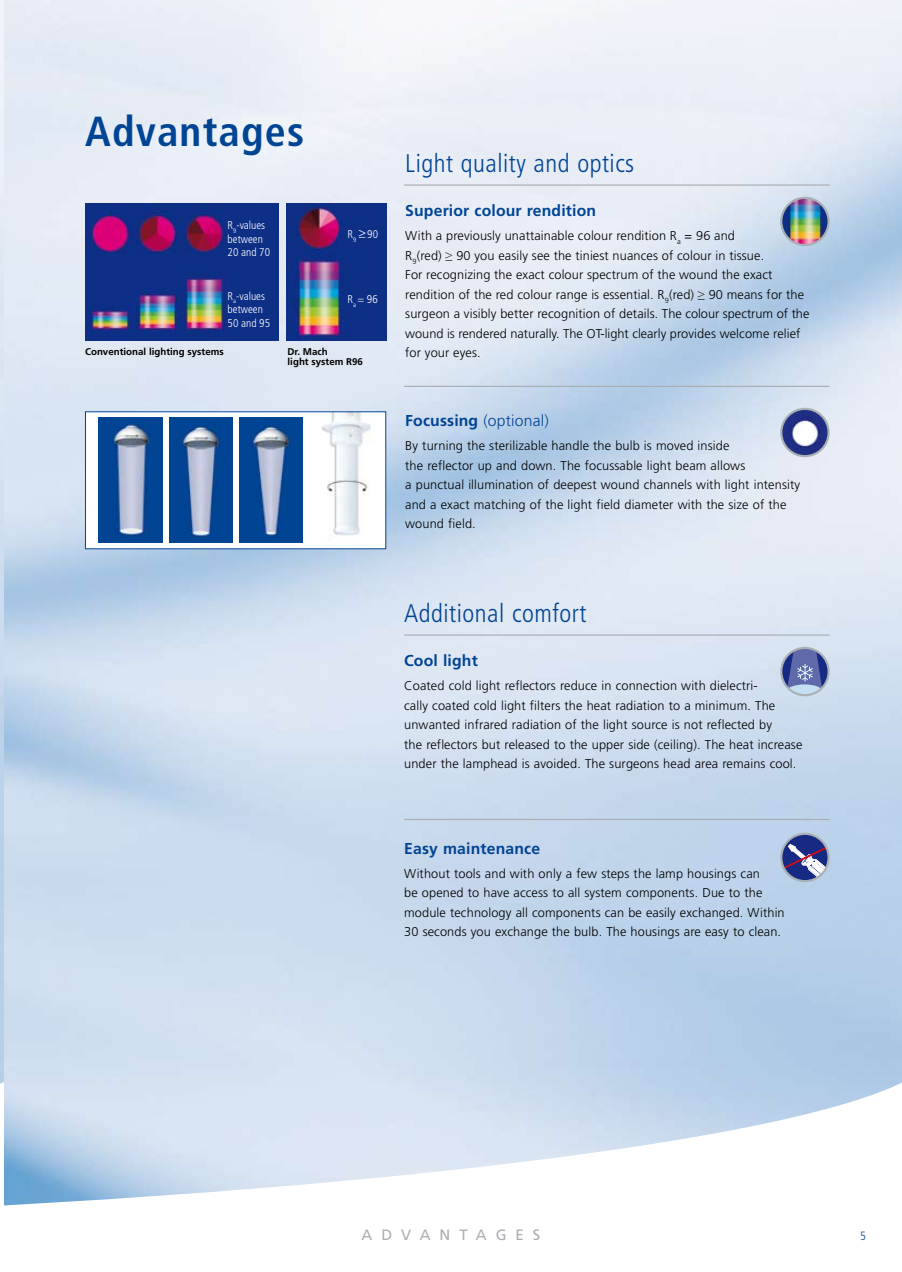
<style>
.page{position:relative;width:902px;height:1272px;background:#fff}
.page>*{position:absolute;margin:0;border:0;box-sizing:border-box;transform-origin:0 0}
.t1{font:700 condensed 42px "Frutiger";letter-spacing:.03em;color:#004494}
.t2{font:300 condensed 25.5px "Frutiger";letter-spacing:.02em;color:#004494}
.t3{font:700 15.75px "Frutiger";letter-spacing:.01em;color:#004494}
.t4{font:300 15.75px "Frutiger";letter-spacing:.01em;color:#004494}
.t5{font:15px "Frutiger";letter-spacing:.6em;color:#aaafb3}
.t6{font:300 12.75px/19.5px "Frutiger";letter-spacing:.01em;color:#000}
.t7{font:300 condensed 12px "Frutiger";color:#004494}
.t8{font:300 condensed 11.25px/13.5px "Frutiger";color:#fff}
.t9{font:700 9.75px/10.2px "Frutiger";color:#000}
.s1{font-family:"Times New Roman";font-weight:400}
.s2{font-weight:700}
</style>
<div class="page">
<img style="left:4px;top:0;width:897px;height:900px">
<svg style="left:0;top:900px;width:901px;height:306px;background:#cedeef"></svg>
<img style="left:85px;top:203px;width:194px;height:137px">
<img style="left:286px;top:204px;width:100px;height:137px">
<img style="left:781px;top:409px;width:47px;height:47px;border-radius:50%">
<div style="left:780px;top:408px;width:49px;height:49px;border:2px solid #aaafb3;border-radius:50%"></div>
<hr style="left:404px;top:184px;width:425px;height:2px;background:#aaafb3">
<hr style="left:404px;top:386px;width:425px;height:1px;background:#aaafb3">
<hr style="left:404px;top:818px;width:425px;height:2px;background:#aaafb3">
<hr style="left:404px;top:634px;width:425px;height:1px;background:#aaafb3">
<svg style="left:781px;top:648px;width:47px;height:47px"></svg>
<svg style="left:786px;top:648px;width:36px;height:47px;background:#7582b7"></svg>
<div style="left:780px;top:647px;width:49px;height:49px;border:2px solid #aaafb3;border-radius:50%"></div>
<svg style="left:781px;top:833px;width:47px;height:48px"></svg>
<svg style="left:781px;top:842px;width:47px;height:36px;background:#6467a1"></svg>
<div style="left:780px;top:832px;width:49px;height:50px;border:2px solid #aaafb3;border-radius:50%"></div>
<img style="left:781px;top:198px;width:47px;height:47px;border-radius:50%">
<div style="left:780px;top:197px;width:49px;height:49px;border:2px solid #aaafb3;border-radius:50%"></div>
<div style="left:85px;top:412px;width:301px;height:137px;background:#fff"></div>
<img style="left:321px;top:413px;width:50px;height:126px">
<img style="left:99px;top:417px;width:63px;height:125px">
<img style="left:169px;top:417px;width:63px;height:125px">
<img style="left:239px;top:417px;width:64px;height:125px">
<h1 class="t1" style="left:85px;top:107px;width:220px">Advantages</h1>
<p class="t8" style="left:228px;top:219px;width:44px">R<sub>9</sub>-values between<br>20 and 70</p>
<p class="t8" style="left:228px;top:289px;width:44px">R<sub>a</sub>-values between<br>50 and 95</p>
<p class="t8" style="left:347px;top:227px;width:32px">R<sub>9</sub> ≥90</p>
<p class="t8" style="left:347px;top:293px;width:32px">R<sub>a</sub> = 96</p>
<p class="t9" style="left:85px;top:347px;width:140px">Conventional lighting systems</p>
<p class="t9" style="left:287px;top:347px;width:77px">Dr. Mach<br>light system R96</p>
<h2 class="t2" style="left:405px;top:149px;width:230px">Light quality and optics</h2>
<p class="t3" style="left:405px;top:201px;width:192px">Superior colour rendition</p>
<p class="t6" style="left:405px;top:226px;width:405px">With a previously unattainable colour rendition R<sub>a</sub> = 96 and<br>R<sub>9</sub>(red) <span class="s1">≥</span> 90 you easily see the tiniest nuances of colour in tissue.<br>For recognizing the exact colour spectrum of the wound the exact rendition of the red colour range is essential. R<sub>9</sub>(red) <span class="s1">≥</span> 90 means for the surgeon a visibly better recognition of details. The colour spectrum of the wound is rendered naturally. The OT-light clearly provides welcome relief for your eyes.</p>
<p class="t4" style="left:405px;top:412px;width:145px"><span class="s2">Focussing</span> (optional)</p>
<p class="t6" style="left:405px;top:436px;width:396px">By turning the sterilizable handle the bulb is moved inside<br>the reflector up and down. The focussable light beam allows<br>a punctual illumination of deepest wound channels with light intensity and a exact matching of the light field diameter with the size of the wound field.</p>
<h2 class="t2" style="left:404px;top:599px;width:184px">Additional comfort</h2>
<p class="t3" style="left:404px;top:651px;width:75px">Cool light</p>
<p class="t6" style="left:404px;top:676px;width:399px">Coated cold light reflectors reduce in connection with dielectri-<br>cally coated cold light filters the heat radiation to a minimum. The unwanted infrared radiation of the light source is not reflected by<br>the reflectors but released to the upper side (ceiling). The heat increase under the lamphead is avoided. The surgeons head area remains cool.</p>
<p class="t3" style="left:404px;top:838px;width:137px">Easy maintenance</p>
<p class="t6" style="left:404px;top:863px;width:382px">Without tools and with only a few steps the lamp housings can<br>be opened to have access to all system components. Due to the module technology all components can be easily exchanged. Within 30 seconds you exchange the bulb. The housings are easy to clean.</p>
<p class="t5" style="left:361px;top:1225px;width:180px">A DVA NTA GE S</p>
<p class="t7" style="left:860px;top:1229px;width:7px">5</p>
</div>
